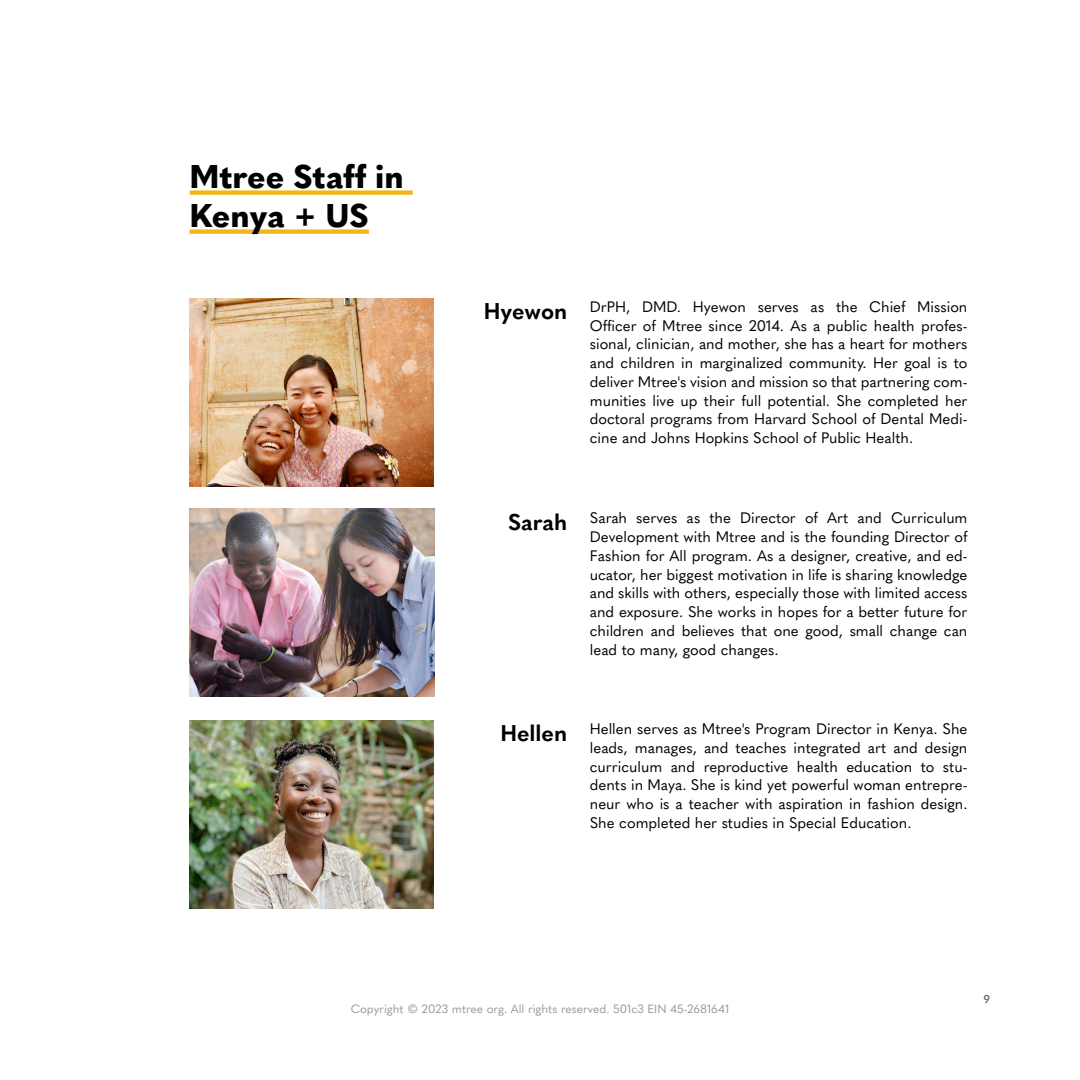
<style>
.page{position:relative;width:1080px;height:1080px;background:#fff}
.page>*{position:absolute;margin:0;border:0;box-sizing:border-box;transform-origin:0 0}
.t1{font:800 32.5px/39px "Quasimoda";color:#000}
.t2{font:700 22.5px "Quasimoda";color:#000}
.t3{font:15px/18.8px "Quasimoda";color:#000;text-align:justify}
.t4{font:11.88px "Quasimoda";color:#999}
.t5{font:600 11.25px "Quasimoda";color:#696969}
</style>
<div class="page">
<img style="left:190px;top:298px;width:244px;height:189px">
<img style="left:190px;top:508px;width:244px;height:189px">
<img style="left:190px;top:720px;width:244px;height:188px">
<div style="left:190px;top:190px;width:223px;height:5px;background:#f3b51c"></div>
<div style="left:190px;top:229px;width:179px;height:5px;background:#f3b51c"></div>
<h1 class="t1" style="left:190px;top:155px;width:216px">Mtree Staff in<br>Kenya + US</h1>
<h2 class="t2" style="left:484px;top:294px;width:85px">Hyewon</h2>
<p class="t3" style="left:590px;top:296px;width:379px">DrPH, DMD. Hyewon serves as the Chief Mission Officer of Mtree since 2014. As a public health profes&shy;sional, clinician, and mother, she has a heart for mothers and children in marginalized community. Her goal is to deliver Mtree's vision and mission so that partnering com&shy;munities live up their full potential. She completed her doctoral programs from Harvard School of Dental Medi&shy;cine and Johns Hopkins School of Public Health.</p>
<h2 class="t2" style="left:508px;top:505px;width:61px">Sarah</h2>
<p class="t3" style="left:590px;top:508px;width:379px">Sarah serves as the Director of Art and Curriculum Development with Mtree and is the founding Director of Fashion for All program. As a designer, creative, and ed&shy;ucator, her biggest motivation in life is sharing knowledge and skills with others, especially those with limited access and exposure. She works in hopes for a better future for children and believes that one good, small change can lead to many, good changes.</p>
<h2 class="t2" style="left:500px;top:716px;width:68px">Hellen</h2>
<p class="t3" style="left:590px;top:719px;width:379px">Hellen serves as Mtree's Program Director in Kenya. She leads, manages, and teaches integrated art and design curriculum and reproductive health education to stu&shy;dents in Maya. She is kind yet powerful woman entrepre&shy;neur who is a teacher with aspiration in fashion design.<br>She completed her studies in Special Education.</p>
<p class="t4" style="left:351px;top:1000px;width:380px">Copyright © 2023 mtree org. All rights reserved. 501c3 EIN 45-2681641</p>
<p class="t5" style="left:983px;top:990px;width:8px">9</p>
</div>
